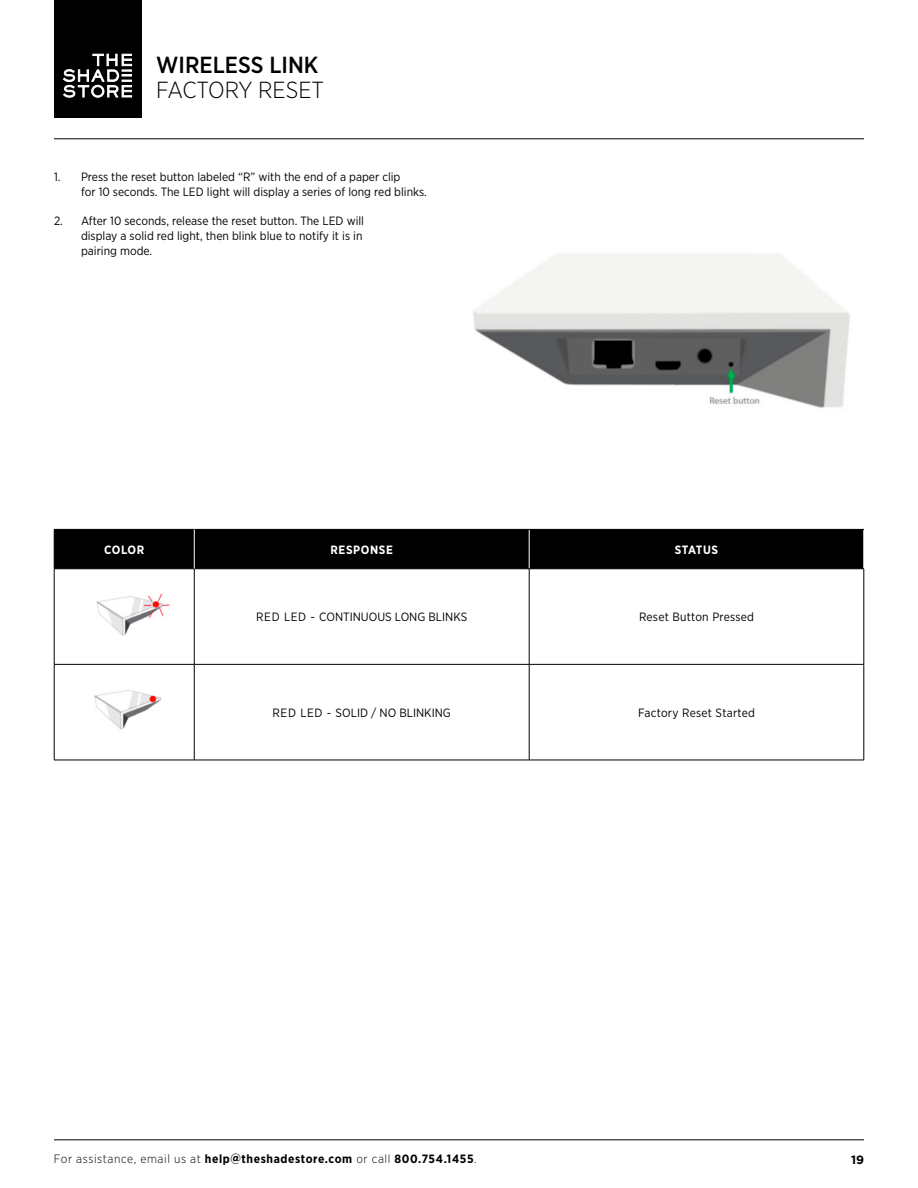
<style>
.page{position:relative;width:918px;height:1188px;background:#fff}
.page>*{position:absolute;margin:0;border:0;box-sizing:border-box;transform-origin:0 0}
.t1{font:500 23.25px "Gotham Narrow";color:#000}
.t2{font:300 23.25px "Gotham Narrow";color:#000}
.t3{font:12px/15px "Gotham Narrow";color:#000}
.t4{font:700 12px "Gotham Narrow";letter-spacing:.05em;color:#000}
.t5{font:12px "Gotham Narrow";letter-spacing:.02em;color:#000}
.t6{font:700 12px "Gotham Narrow";letter-spacing:.05em;color:#fff}
.t7{font:700 12px "Gotham";color:#000}
.s1{font-weight:300}
</style>
<div class="page">
<div style="left:54px;top:0;width:87px;height:118px;background:#000"></div>
<svg style="left:63px;top:54px;width:69px;height:43px"></svg>
<hr style="left:54px;top:139px;width:810px;height:1px;background:#000">
<hr style="left:54px;top:1140px;width:810px;height:1px;background:#000">
<img style="left:473px;top:253px;width:377px;height:155px">
<div style="left:55px;top:530px;width:809px;height:39px;background:#000"></div>
<hr style="left:54px;top:569px;width:1px;height:95px;background:#000">
<hr style="left:194px;top:569px;width:1px;height:95px;background:#000">
<hr style="left:529px;top:569px;width:1px;height:95px;background:#000">
<hr style="left:864px;top:569px;width:1px;height:95px;background:#000">
<hr style="left:54px;top:664px;width:140px;height:1px;background:#000">
<hr style="left:54px;top:665px;width:1px;height:95px;background:#000">
<hr style="left:194px;top:664px;width:335px;height:1px;background:#000">
<hr style="left:194px;top:665px;width:1px;height:95px;background:#000">
<hr style="left:529px;top:664px;width:335px;height:1px;background:#000">
<hr style="left:529px;top:665px;width:1px;height:95px;background:#000">
<hr style="left:864px;top:665px;width:1px;height:95px;background:#000">
<hr style="left:54px;top:760px;width:140px;height:1px;background:#000">
<hr style="left:194px;top:760px;width:335px;height:1px;background:#000">
<hr style="left:529px;top:760px;width:335px;height:1px;background:#000">
<hr style="left:529px;top:530px;width:1px;height:39px;background:#fff">
<hr style="left:54px;top:529px;width:140px;height:1px;background:#000">
<hr style="left:54px;top:530px;width:1px;height:39px;background:#000">
<hr style="left:194px;top:529px;width:335px;height:1px;background:#000">
<hr style="left:529px;top:529px;width:335px;height:1px;background:#000">
<hr style="left:54px;top:569px;width:140px;height:1px;background:#000">
<hr style="left:194px;top:569px;width:335px;height:1px;background:#000">
<hr style="left:529px;top:569px;width:335px;height:1px;background:#000">
<hr style="left:194px;top:530px;width:1px;height:39px;background:#fff">
<img style="left:94px;top:690px;width:67px;height:40px">
<img style="left:96px;top:593px;width:74px;height:43px">
<h1 class="t1" style="left:156px;top:50px;width:164px">WIRELESS LINK</h1>
<h1 class="t2" style="left:156px;top:75px;width:169px">FACTORY RESET</h1>
<p class="t3" style="left:81px;top:169px;width:347px;text-indent:-27px">1. Press the reset button labeled “R” with the end of a paper clip<br>for 10 seconds. The LED light will display a series of long red blinks.</p>
<p class="t3" style="left:81px;top:213px;width:285px;text-indent:-27px">2. After 10 seconds, release the reset button. The LED will display a solid red light, then blink blue to notify it is in pairing mode.</p>
<p class="t6" style="left:104px;top:542px;width:42px">COLOR</p>
<p class="t6" style="left:331px;top:542px;width:64px">RESPONSE</p>
<p class="t6" style="left:675px;top:542px;width:45px">STATUS</p>
<p class="t3" style="left:256px;top:609px;width:213px">RED LED - CONTINUOUS LONG BLINKS</p>
<p class="t5" style="left:639px;top:610px;width:116px">Reset Button Pressed</p>
<p class="t3" style="left:273px;top:705px;width:180px">RED LED - SOLID / NO BLINKING</p>
<p class="t5" style="left:638px;top:705px;width:118px">Factory Reset Started</p>
<p class="t4" style="left:54px;top:1152px;width:424px"><span class="s1">For assistance, email us at</span> help@theshadestore.com <span class="s1">or call</span> 800.754.1455<span class="s1">.</span></p>
<p class="t7" style="left:851px;top:1152px;width:15px">19</p>
</div>
